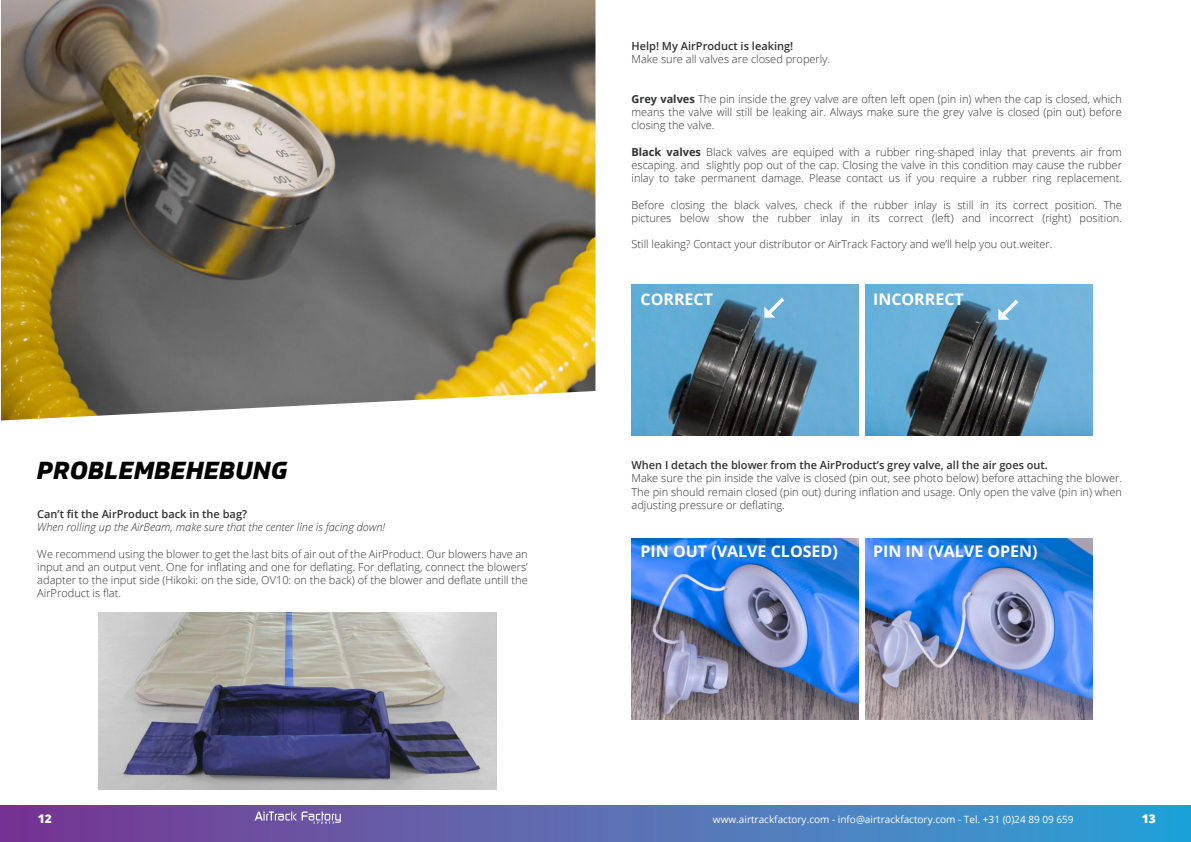
<style>
.page{position:relative;width:1191px;height:842px;background:#fff}
.page>*{position:absolute;margin:0;border:0;box-sizing:border-box;transform-origin:0 0}
.t1{font:italic 800 24px "Prometo";letter-spacing:.03em;color:#000}
.t2{font:700 16px "Open Sans";color:#fff}
.t3{font:800 12px "Open Sans";color:#fff}
.t4{font:300 11px/13.2px "Open Sans";color:#303131;text-align:justify}
.t5{font:600 11px "Open Sans";color:#303131}
.t6{font:italic 300 11px "Open Sans";color:#303131}
.t7{font:10px "Open Sans";color:#fff}
.s1{font-weight:700}
</style>
<div class="page">
<svg style="left:0;top:805px;width:1191px;height:37px;background:#566db3"></svg>
<svg style="left:255px;top:811px;width:86px;height:13px"></svg>
<img style="left:631px;top:285px;width:227px;height:151px">
<img style="left:865px;top:285px;width:227px;height:151px">
<img style="left:99px;top:613px;width:398px;height:177px">
<svg style="left:998px;top:300px;width:20px;height:20px"></svg>
<svg style="left:764px;top:298px;width:20px;height:20px"></svg>
<img style="left:631px;top:538px;width:227px;height:181px">
<img style="left:865px;top:538px;width:227px;height:181px">
<img style="left:1px;top:0;width:594px;height:420px">
<p class="t5" style="left:631px;top:39px;width:163px">Help! My AirProduct is leaking!</p>
<p class="t4" style="left:631px;top:52px;width:200px">Make sure all valves are closed properly.</p>
<p class="t4" style="left:631px;top:92px;width:492px"><span class="s1">Grey valves</span> The pin inside the grey valve are often left open (pin in) when the cap is closed, which means the valve will still be leaking air. Always make sure the grey valve is closed (pin out) before closing the valve.</p>
<p class="t4" style="left:631px;top:145px;width:492px"><span class="s1">Black valves</span> Black valves are equiped with a rubber ring-shaped inlay that prevents air from escaping. and slightly pop out of the cap. Closing the valve in this condition may cause the rubber inlay to take permanent damage. Please contact us if you require a rubber ring replacement.</p>
<p class="t4" style="left:631px;top:198px;width:492px">Before closing the black valves, check if the rubber inlay is still in its correct position. The pictures below show the rubber inlay in its correct (left) and incorrect (right) position.</p>
<p class="t4" style="left:631px;top:237px;width:422px">Still leaking? Contact your distributor or AirTrack Factory and we’ll help you out.weiter.</p>
<h1 class="t1" style="left:37px;top:456px;width:251px">PROBLEMBEHEBUNG</h1>
<p class="t5" style="left:37px;top:506px;width:211px">Can’t fit the AirProduct back in the bag?</p>
<p class="t6" style="left:37px;top:520px;width:349px">When rolling up the AirBeam, make sure that the center line is facing down!</p>
<p class="t4" style="left:37px;top:547px;width:492px">We recommend using the blower to get the last bits of air out of the AirProduct. Our blowers have an input and an output vent. One for inflating and one for deflating. For deflating, connect the blowers’ adapter to the input side (Hikoki: on the side, OV10: on the back) of the blower and deflate untill the AirProduct is flat.</p>
<h2 class="t2" style="left:640px;top:287px;width:74px">CORRECT</h2>
<h2 class="t2" style="left:873px;top:287px;width:92px">INCORRECT</h2>
<p class="t5" style="left:631px;top:458px;width:418px">When I detach the blower from the AirProduct’s grey valve, all the air goes out.</p>
<p class="t4" style="left:631px;top:472px;width:492px">Make sure the pin inside the valve is closed (pin out, see photo below) before attaching the blower.<br>The pin should remain closed (pin out) during inflation and usage. Only open the valve (pin in) when adjusting pressure or deflating.</p>
<h2 class="t2" style="left:640px;top:540px;width:199px">PIN OUT (VALVE CLOSED)</h2>
<h2 class="t2" style="left:873px;top:540px;width:166px">PIN IN (VALVE OPEN)</h2>
<p class="t3" style="left:38px;top:809px;width:16px">12</p>
<p class="t7" style="left:713px;top:812px;width:362px">www.airtrackfactory.com - info@airtrackfactory.com - Tel. +31 (0)24 89 09 659</p>
<p class="t3" style="left:1141px;top:809px;width:16px">13</p>
</div>
